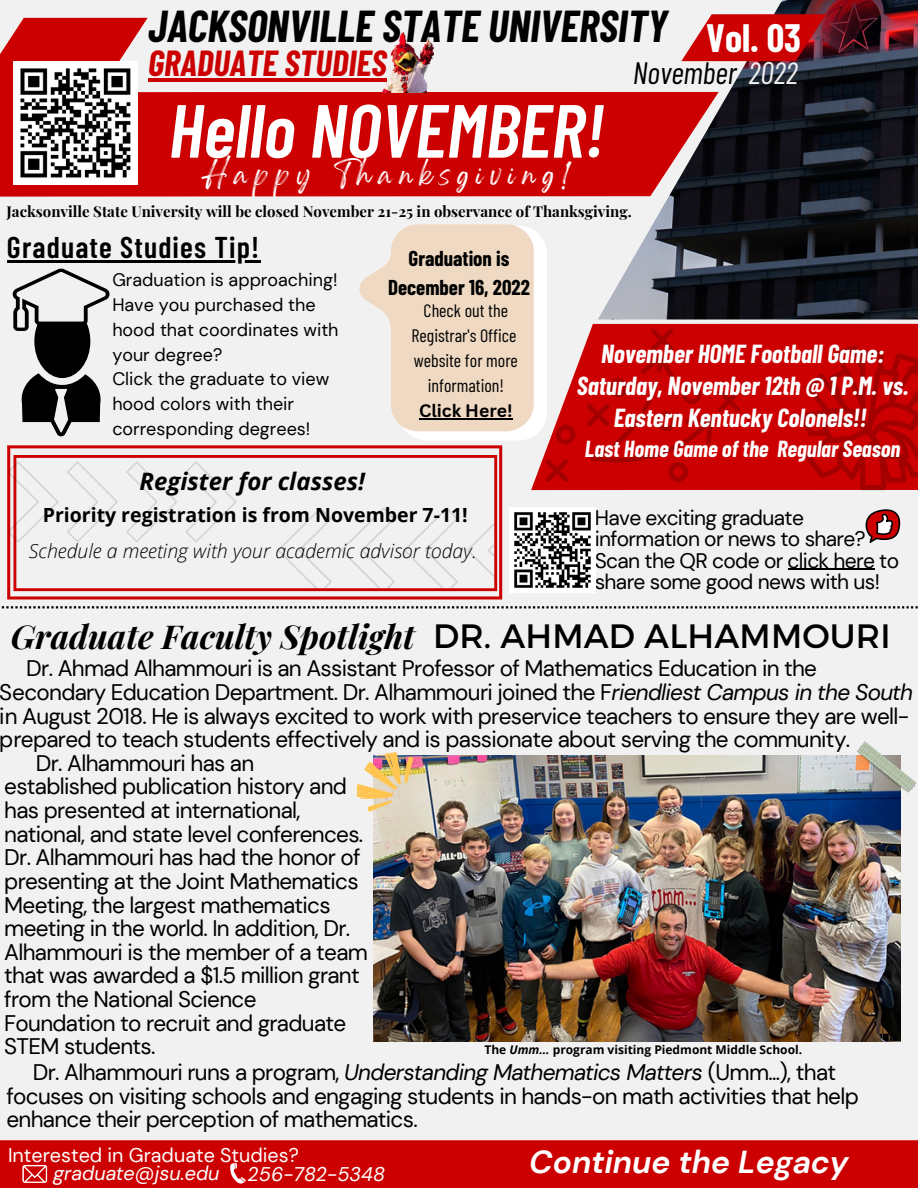
<style>
.page{position:relative;width:918px;height:1188px;background:#f1f1f1}
.page>*{position:absolute;margin:0;border:0;box-sizing:border-box;transform-origin:0 0}
.t1{font:italic 600 75.15px "Barlow Condensed";color:#fff}
.t2{font:italic 700 43.65px "Barlow Condensed";color:#000}
.t3{font:700 38.7px "Barlow Condensed";color:#fff}
.t4{font:italic 700 35.4px "Barlow Condensed";color:#c00}
.t5{font:italic 700 33px "Playfair Display";color:#000}
.t6{font:italic 700 31.8px "DM Sans";color:#fff}
.t7{font:italic 30.9px "Barlow Condensed";color:#000}
.t8{font:600 30px "Barlow Condensed";letter-spacing:.04em;color:#000}
.t9{font:italic 700 25.5px/32px "Barlow Condensed";color:#fff;text-align:center}
.t10{font:italic 700 24px "Open Sans";color:#000}
.t11{font:italic 700 22.65px "Barlow Condensed";color:#fff}
.t12{font:22.5px/23.7px "DM Sans";letter-spacing:-.03em;color:#000}
.t13{font:21px/21.3px "DM Sans";letter-spacing:-.03em;color:#000}
.t14{font:700 21px/29.2px "Barlow Condensed";color:#000;text-align:center}
.t15{font:21px "Gellatio";letter-spacing:.365em;color:#fff}
.t16{font:19.8px "DM Sans";color:#fff}
.t17{font:italic 19.8px "DM Sans";color:#fff}
.t18{font:italic 300 19.5px "Open Sans";color:#000}
.t19{font:700 19.5px "Open Sans";color:#000}
.t20{font:18px/24.8px "DM Sans";color:#000}
.t21{font:18px/24.8px "Barlow Condensed";color:#000;text-align:center}
.t22{font:700 17.55px "Canva Sans";color:#000}
.t23{font:700 15px "Playfair Display";color:#000}
.t24{font:700 12px "Open Sans";color:#000}
.s1{color:#f1f1f1}
.s2{font-family:"Montserrat";font-weight:400;font-style:normal;font-size:33.75px}
.s3{font-style:italic}
</style>
<div class="page">
<svg style="left:0;top:18px;width:148px;height:74px"></svg>
<img style="left:598px;top:0;width:320px;height:320px">
<div style="left:0;top:92px;width:719px;height:105px;background:#c00"></div>
<img style="left:13px;top:61px;width:124px;height:124px">
<div style="left:0;top:1140px;width:918px;height:48px;background:#c00"></div>
<svg style="left:22px;top:1165px;width:25px;height:18px"></svg>
<svg style="left:230px;top:1163px;width:16px;height:21px"></svg>
<svg style="left:681px;top:14px;width:145px;height:47px;background:#c51e20"></svg>
<svg style="left:531px;top:324px;width:387px;height:166px;fill:#c00"></svg>
<svg style="left:546px;top:459px;width:22px;height:23px"></svg>
<svg style="left:556px;top:425px;width:20px;height:19px"></svg>
<svg style="left:587px;top:328px;width:154px;height:154px;background:#c60000"></svg>
<svg style="left:798px;top:345px;width:120px;height:145px;background:#bd0000"></svg>
<hr style="left:788px;top:569px;width:86px;height:1px;background:#000">
<svg style="left:865px;top:509px;width:36px;height:34px"></svg>
<img style="left:510px;top:507px;width:85px;height:86px">
<svg style="left:1px;top:606px;width:917px;height:2px"></svg>
<img style="left:374px;top:756px;width:526px;height:285px">
<svg style="left:356px;top:752px;width:60px;height:60px"></svg>
<img style="left:856px;top:741px;width:61px;height:54px">
<svg style="left:12px;top:268px;width:98px;height:169px"></svg>
<svg style="left:359px;top:224px;width:188px;height:217px"></svg>
<svg style="left:7px;top:445px;width:495px;height:154px"></svg>
<svg style="left:186px;top:461px;width:51px;height:81px"></svg>
<svg style="left:126px;top:461px;width:51px;height:81px"></svg>
<svg style="left:67px;top:461px;width:51px;height:81px"></svg>
<svg style="left:8px;top:461px;width:51px;height:81px"></svg>
<svg style="left:277px;top:508px;width:55px;height:79px"></svg>
<svg style="left:341px;top:508px;width:54px;height:79px"></svg>
<svg style="left:404px;top:508px;width:54px;height:79px"></svg>
<svg style="left:467px;top:508px;width:26px;height:79px"></svg>
<img style="left:382px;top:32px;width:52px;height:60px">
<hr style="left:7px;top:260px;width:253px;height:2px;background:#000">
<hr style="left:148px;top:78px;width:239px;height:4px;background:#c00">
<hr style="left:419px;top:419px;width:94px;height:1px;background:#000">
<h2 class="t2" style="left:148px;top:-1px;width:521px">JACKSONVILLE STATE UNIVERSITY</h2>
<h3 class="t3" style="left:706px;top:13px;width:96px">Vol. 03</h3>
<h3 class="t4" style="left:148px;top:41px;width:240px">GRADUATE STUDIES</h3>
<h3 class="t7" style="left:633px;top:53px;width:167px">November <span class="s1">2022</span></h3>
<h1 class="t1" style="left:169px;top:83px;width:437px">Hello NOVEMBER!</h1>
<p class="t15" style="left:202px;top:170px;width:371px">Happy Thanksgiving!</p>
<p class="t23" style="left:7px;top:201px;width:627px">Jacksonville State University will be closed November 21-25 in observance of Thanksgiving.</p>
<p class="t14" style="left:388px;top:243px;width:143px">Graduation is<br>December 16, 2022</p>
<p class="t21" style="left:412px;top:298px;width:108px">Check out the<br>Registrar's Office website for more information!</p>
<h3 class="t8" style="left:7px;top:228px;width:254px">Graduate Studies Tip!</h3>
<p class="t20" style="left:112px;top:268px;width:228px">Graduation is approaching!<br>Have you purchased the hood that coordinates with your degree?<br>Click the graduate to view hood colors with their corresponding degrees!</p>
<p class="t9" style="left:577px;top:337px;width:333px">November HOME Football Game:<br>Saturday, November 12th @ 1 P.M. vs.<br>Eastern Kentucky Colonels!!</p>
<p class="t11" style="left:585px;top:434px;width:317px">Last Home Game of the Regular Season</p>
<p class="t22" style="left:419px;top:399px;width:95px">Click Here!</p>
<p class="t10" style="left:139px;top:464px;width:227px">Register for classes!</p>
<p class="t19" style="left:43px;top:502px;width:427px">Priority registration is from November 7-11!</p>
<p class="t18" style="left:29px;top:537px;width:449px">Schedule a meeting with your academic advisor today.</p>
<p class="t13" style="left:595px;top:507px;width:306px">Have exciting graduate information or news to share?<br>Scan the QR code or click here to share some good news with us!</p>
<h3 class="t5" style="left:11px;top:613px;width:881px">Graduate Faculty Spotlight <span class="s2">DR. AHMAD ALHAMMOURI</span></h3>
<p class="t12" style="left:0;top:657px;width:915px;text-indent:26px">Dr. Ahmad Alhammouri is an Assistant Professor of Mathematics Education in the Secondary Education Department. Dr. Alhammouri joined the F<span class="s3">riendliest Campus in the South </span>in August 2018. He is always excited to work with preservice teachers to ensure they are well&shy;prepared to teach students effectively and is passionate about serving the community.</p>
<p class="t12" style="left:4px;top:751px;width:365px;text-indent:32px">Dr. Alhammouri has an established publication history and has presented at international, national, and state level conferences.<br>Dr. Alhammouri has had the honor of presenting at the Joint Mathematics<br>Meeting, the largest mathematics meeting in the world. In addition, Dr.<br>Alhammouri is the member of a team that was awarded a $1.5 million grant from the National Science<br>Foundation to recruit and graduate<br>STEM students.</p>
<p class="t24" style="left:484px;top:1041px;width:319px">The <span class="s3">Umm...</span> program visiting Piedmont Middle School.</p>
<p class="t12" style="left:6px;top:1061px;width:854px;text-indent:26px">Dr. Alhammouri runs a program, <span class="s3">Understanding Mathematics Matters</span> (Umm...), that focuses on visiting schools and engaging students in hands-on math activities that help enhance their perception of mathematics.</p>
<p class="t16" style="left:8px;top:1142px;width:292px">Interested in Graduate Studies?</p>
<p class="t17" style="left:53px;top:1161px;width:168px">graduate@jsu.edu</p>
<p class="t17" style="left:248px;top:1161px;width:139px">256-782-5348</p>
<h3 class="t6" style="left:529px;top:1142px;width:321px">Continue the Legacy</h3>
</div>
